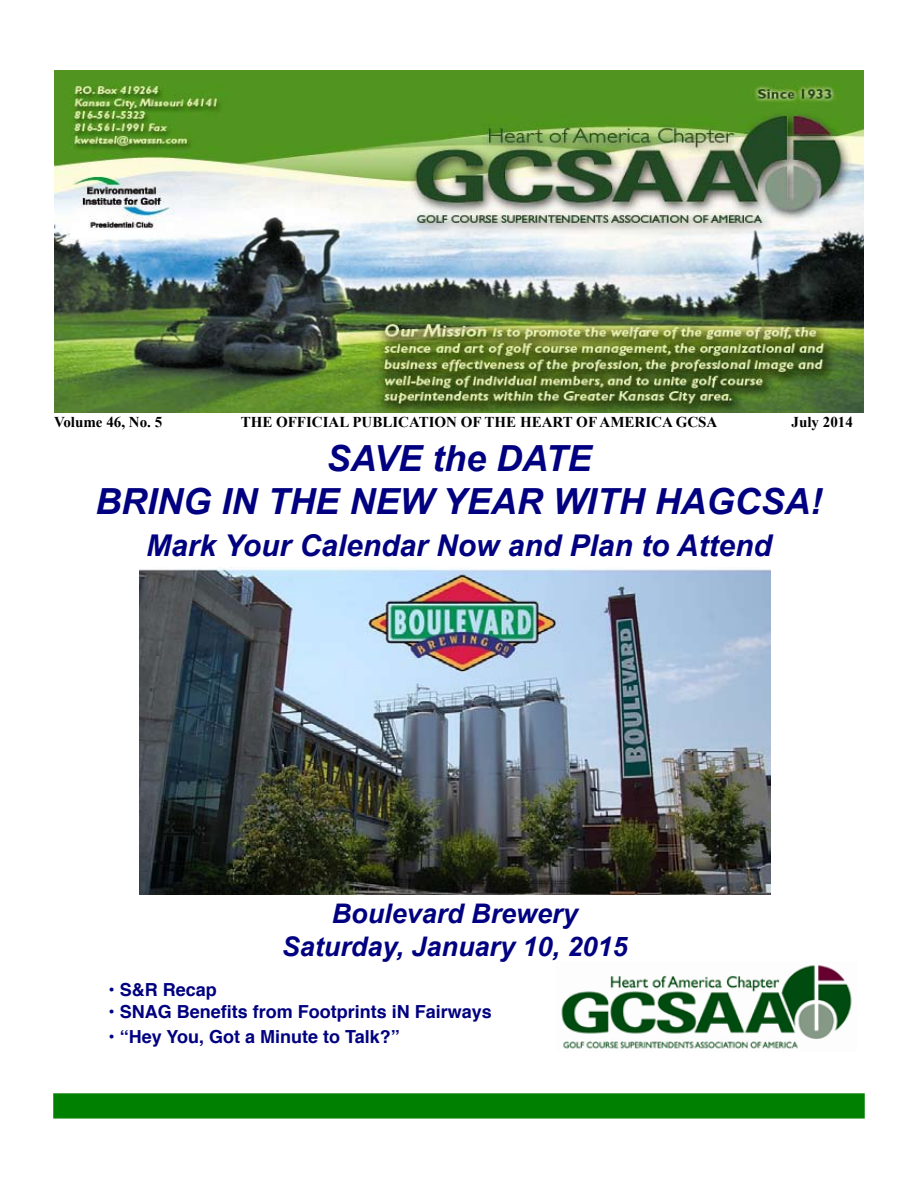
<style>
.page{position:relative;width:918px;height:1188px;background:#fff}
.page>*{position:absolute;margin:0;border:0;box-sizing:border-box;transform-origin:0 0}
.t1{font:italic 700 36px/43.2px "Arial";color:#000080;text-align:center}
.t2{font:italic 700 30px "Arial";color:#000080}
.t3{font:italic 700 27px/32.4px "Arial";color:#000080;text-align:center}
.t4{font:700 18px "Helvetica";color:#000080}
.t5{font:700 15px "Times New Roman";color:#000}
</style>
<div class="page">
<div style="left:53px;top:1093px;width:812px;height:26px;background:#008000;border:2px solid #008000"></div>
<img style="left:561px;top:965px;width:291px;height:84px">
<img style="left:54px;top:70px;width:810px;height:342px">
<img style="left:139px;top:567px;width:632px;height:327px">
<p class="t5" style="left:54px;top:412px;width:110px">Volume 46, No. 5</p>
<p class="t5" style="left:241px;top:412px;width:478px">THE OFFICIAL PUBLICATION OF THE HEART OF AMERICA GCSA</p>
<p class="t5" style="left:792px;top:412px;width:63px">July 2014</p>
<h1 class="t1" style="left:95px;top:438px;width:729px">SAVE the DATE<br>BRING IN THE NEW YEAR WITH HAGCSA!</h1>
<h2 class="t2" style="left:146px;top:526px;width:627px">Mark Your Calendar Now and Plan to Attend</h2>
<h3 class="t3" style="left:282px;top:898px;width:347px">Boulevard Brewery<br>Saturday, January 10, 2015</h3>
<p class="t4" style="left:109px;top:976px;width:110px">• S&amp;R Recap</p>
<p class="t4" style="left:109px;top:997px;width:385px">• SNAG Benefits from Footprints iN Fairways</p>
<p class="t4" style="left:109px;top:1022px;width:293px">• “Hey You, Got a Minute to Talk?”</p>
</div>
